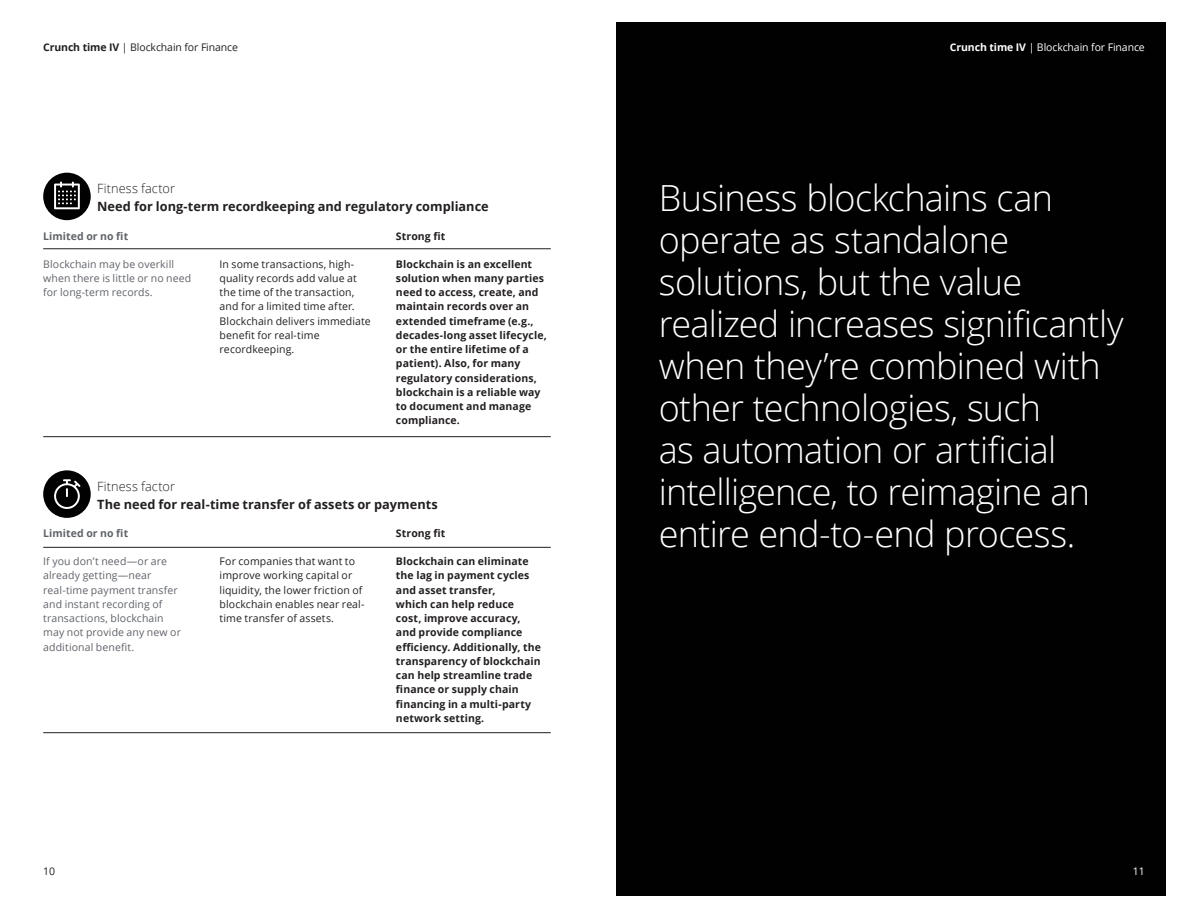
<style>
.page{position:relative;width:1188px;height:918px;background:#fff}
.page>*{position:absolute;margin:0;border:0;box-sizing:border-box;transform-origin:0 0}
.t1{font:300 36px/42px "Open Sans";letter-spacing:-.02em;color:#fff}
.t2{font:700 12.75px "Open Sans";letter-spacing:.005em;color:#231f20}
.t3{font:300 12.75px "Open Sans";letter-spacing:.01em;color:#231f20}
.t4{font:700 10.5px/14.2px "Open Sans";letter-spacing:.01em;color:#231f20}
.t5{font:10.5px/14.2px "Open Sans";letter-spacing:.01em;color:#231f20}
.t6{font:10.5px/14.2px "Open Sans";letter-spacing:.01em;color:#5f6369}
.t7{font:10.5px "Open Sans";letter-spacing:-.01em;color:#fff}
.t8{font:10.5px "Open Sans";letter-spacing:-.01em;color:#231f20}
.t9{font:700 10.5px "Open Sans";letter-spacing:.01em;color:#5f6369}
.s1{font-weight:700}
</style>
<div class="page">
<div style="left:616px;top:22px;width:550px;height:874px;background:#010101"></div>
<hr style="left:43px;top:732px;width:508px;height:1px;background:#231f20">
<hr style="left:43px;top:547px;width:508px;height:1px;background:#231f20">
<hr style="left:43px;top:436px;width:508px;height:1px;background:#231f20">
<hr style="left:43px;top:248px;width:508px;height:1px;background:#231f20">
<svg style="left:43px;top:470px;width:48px;height:48px"></svg>
<svg style="left:43px;top:173px;width:48px;height:47px"></svg>
<p class="t8" style="left:43px;top:40px;width:196px"><span class="s1">Crunch time IV</span> | Blockchain for Finance</p>
<p class="t3" style="left:97px;top:180px;width:79px">Fitness factor</p>
<p class="t2" style="left:97px;top:198px;width:393px">Need for long-term recordkeeping and regulatory compliance</p>
<p class="t9" style="left:43px;top:229px;width:87px">Limited or no fit</p>
<p class="t6" style="left:43px;top:256px;width:150px">Blockchain may be overkill when there is little or no need for long-term records.</p>
<p class="t5" style="left:220px;top:256px;width:153px">In some transactions, high&shy;quality records add value at the time of the transaction, and for a limited time after.<br>Blockchain delivers immediate benefit for real-time recordkeeping.</p>
<p class="t4" style="left:396px;top:229px;width:51px">Strong fit</p>
<p class="t4" style="left:396px;top:256px;width:152px">Blockchain is an excellent solution when many parties need to access, create, and maintain records over an extended timeframe (e.g., decades-long asset lifecycle, or the entire lifetime of a patient). Also, for many regulatory considerations, blockchain is a reliable way to document and manage compliance.</p>
<p class="t3" style="left:97px;top:478px;width:79px">Fitness factor</p>
<p class="t2" style="left:97px;top:495px;width:342px">The need for real-time transfer of assets or payments</p>
<p class="t9" style="left:43px;top:526px;width:87px">Limited or no fit</p>
<p class="t6" style="left:43px;top:554px;width:139px">If you don’t need—or are already getting—near real-time payment transfer and instant recording of transactions, blockchain may not provide any new or additional benefit.</p>
<p class="t5" style="left:220px;top:554px;width:146px">For companies that want to improve working capital or liquidity, the lower friction of blockchain enables near real&shy;time transfer of assets.</p>
<p class="t4" style="left:396px;top:526px;width:51px">Strong fit</p>
<p class="t4" style="left:396px;top:554px;width:146px">Blockchain can eliminate the lag in payment cycles and asset transfer,<br>which can help reduce cost, improve accuracy, and provide compliance efficiency. Additionally, the transparency of blockchain can help streamline trade finance or supply chain financing in a multi-party network setting.</p>
<p class="t5" style="left:43px;top:864px;width:13px">10</p>
<p class="t7" style="left:950px;top:40px;width:196px"><span class="s1">Crunch time IV</span> | Blockchain for Finance</p>
<p class="t1" style="left:659px;top:176px;width:466px">Business blockchains can operate as standalone solutions, but the value realized increases significantly when they’re combined with other technologies, such<br>as automation or artificial intelligence, to reimagine an entire end-to-end process.</p>
<p class="t7" style="left:1133px;top:864px;width:13px">11</p>
</div>
